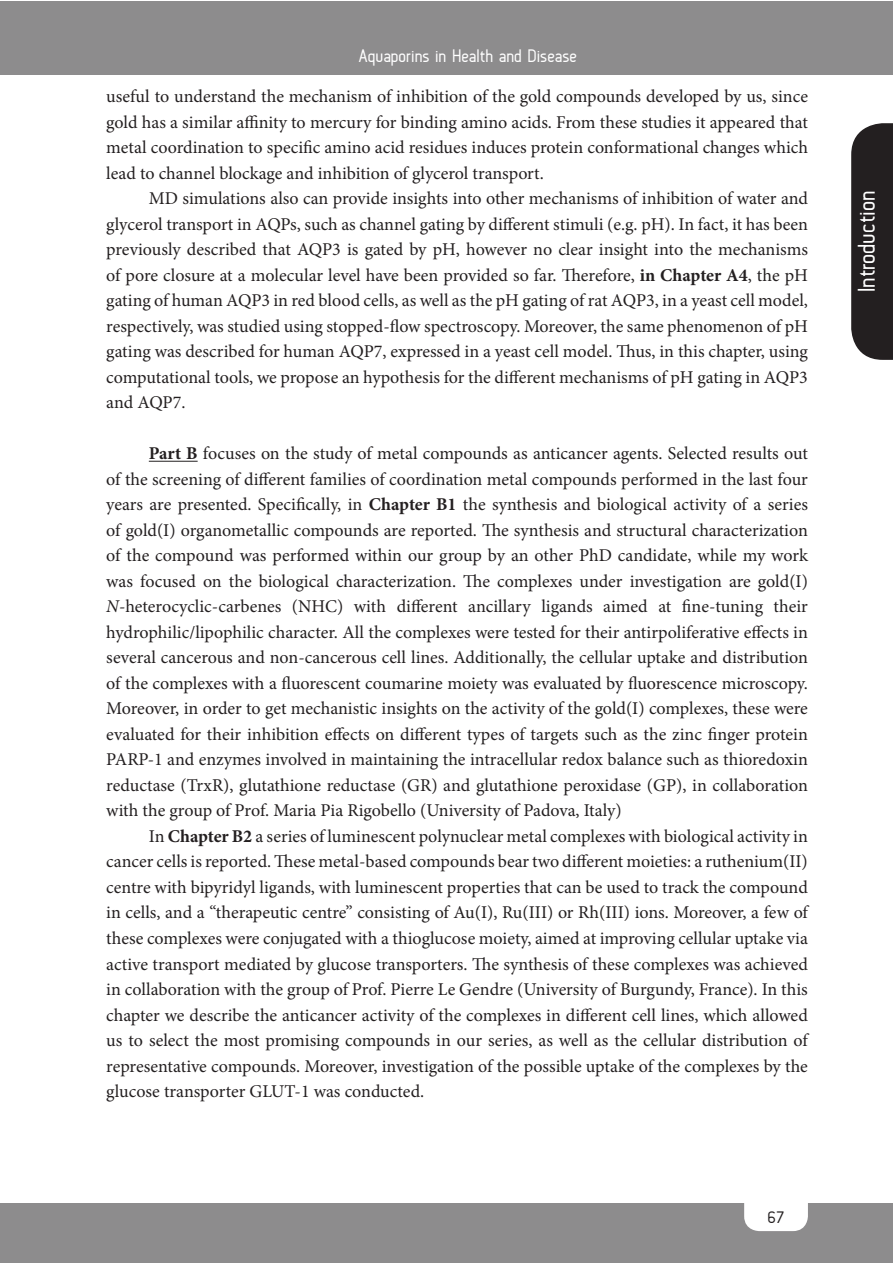
<style>
.page{position:relative;width:893px;height:1263px;background:#fff}
.page>*{position:absolute;margin:0;border:0;box-sizing:border-box;transform-origin:0 0}
.t1{font:24px "Anson";color:#fff}
.t2{font:18px/25.5px "Minion Pro";letter-spacing:-.005em;color:#231f20;text-align:justify}
.t3{font:18px "Anson";color:#fff}
.t4{font:16.5px "Anson";color:#231f20}
.s1{font-weight:700}
.s2{font-style:italic}
</style>
<div class="page">
<div style="left:0;top:1px;width:892px;height:73px;background:#8d8c8d"></div>
<div style="left:851px;top:123px;width:41px;height:237px;background:#231f20"></div>
<div style="left:0;top:1203px;width:892px;height:60px;background:#8d8c8d"></div>
<svg style="left:744px;top:1203px;width:64px;height:28px;background:#f8f8f8"></svg>
<hr style="left:149px;top:461px;width:49px;height:1px;background:#231f20">
<p class="t3" style="left:359px;top:46px;width:220px">Aquaporins in Health and Disease</p>
<p class="t2" style="left:106px;top:84px;width:703px">useful to understand the mechanism of inhibition of the gold compounds developed by us, since gold has a similar affinity to mercury for binding amino acids. From these studies it appeared that metal coordination to specific amino acid residues induces protein conformational changes which lead to channel blockage and inhibition of glycerol transport.</p>
<p class="t2" style="left:106px;top:186px;width:703px;text-indent:43px">MD simulations also can provide insights into other mechanisms of inhibition of water and glycerol transport in AQPs, such as channel gating by different stimuli (e.g. pH). In fact, it has been previously described that AQP3 is gated by pH, however no clear insight into the mechanisms of pore closure at a molecular level have been provided so far. Therefore, <span class="s1">in Chapter A4</span>, the pH gating of human AQP3 in red blood cells, as well as the pH gating of rat AQP3, in a yeast cell model, respectively, was studied using stopped-flow spectroscopy. Moreover, the same phenomenon of pH gating was described for human AQP7, expressed in a yeast cell model. Thus, in this chapter, using computational tools, we propose an hypothesis for the different mechanisms of pH gating in AQP3 and AQP7.</p>
<p class="t2" style="left:106px;top:441px;width:703px;text-indent:43px"><span class="s1">Part B</span> focuses on the study of metal compounds as anticancer agents. Selected results out of the screening of different families of coordination metal compounds performed in the last four years are presented. Specifically, in <span class="s1">Chapter B1</span> the synthesis and biological activity of a series of gold(I) organometallic compounds are reported. The synthesis and structural characterization of the compound was performed within our group by an other PhD candidate, while my work was focused on the biological characterization. The complexes under investigation are gold(I)<br><span class="s2">N</span>-heterocyclic-carbenes (NHC) with different ancillary ligands aimed at fine-tuning their hydrophilic/lipophilic character. All the complexes were tested for their antirpoliferative effects in several cancerous and non-cancerous cell lines. Additionally, the cellular uptake and distribution of the complexes with a fluorescent coumarine moiety was evaluated by fluorescence microscopy.<br>Moreover, in order to get mechanistic insights on the activity of the gold(I) complexes, these were evaluated for their inhibition effects on different types of targets such as the zinc finger protein PARP-1 and enzymes involved in maintaining the intracellular redox balance such as thioredoxin reductase (TrxR), glutathione reductase (GR) and glutathione peroxidase (GP), in collaboration with the group of Prof. Maria Pia Rigobello (University of Padova, Italy)</p>
<p class="t2" style="left:106px;top:823px;width:703px;text-indent:43px">In <span class="s1">Chapter B2</span> a series of luminescent polynuclear metal complexes with biological activity in cancer cells is reported. These metal-based compounds bear two different moieties: a ruthenium(II) centre with bipyridyl ligands, with luminescent properties that can be used to track the compound in cells, and a “therapeutic centre” consisting of Au(I), Ru(III) or Rh(III) ions. Moreover, a few of these complexes were conjugated with a thioglucose moiety, aimed at improving cellular uptake via active transport mediated by glucose transporters. The synthesis of these complexes was achieved in collaboration with the group of Prof. Pierre Le Gendre (University of Burgundy, France). In this chapter we describe the anticancer activity of the complexes in different cell lines, which allowed us to select the most promising compounds in our series, as well as the cellular distribution of representative compounds. Moreover, investigation of the possible uptake of the complexes by the glucose transporter GLUT-1 was conducted.</p>
<p class="t4" style="left:768px;top:1208px;width:18px">67</p>
<h1 class="t1" style="left:853px;top:292px;width:103px;rotate:-90deg">Introduction</h1>
</div>
